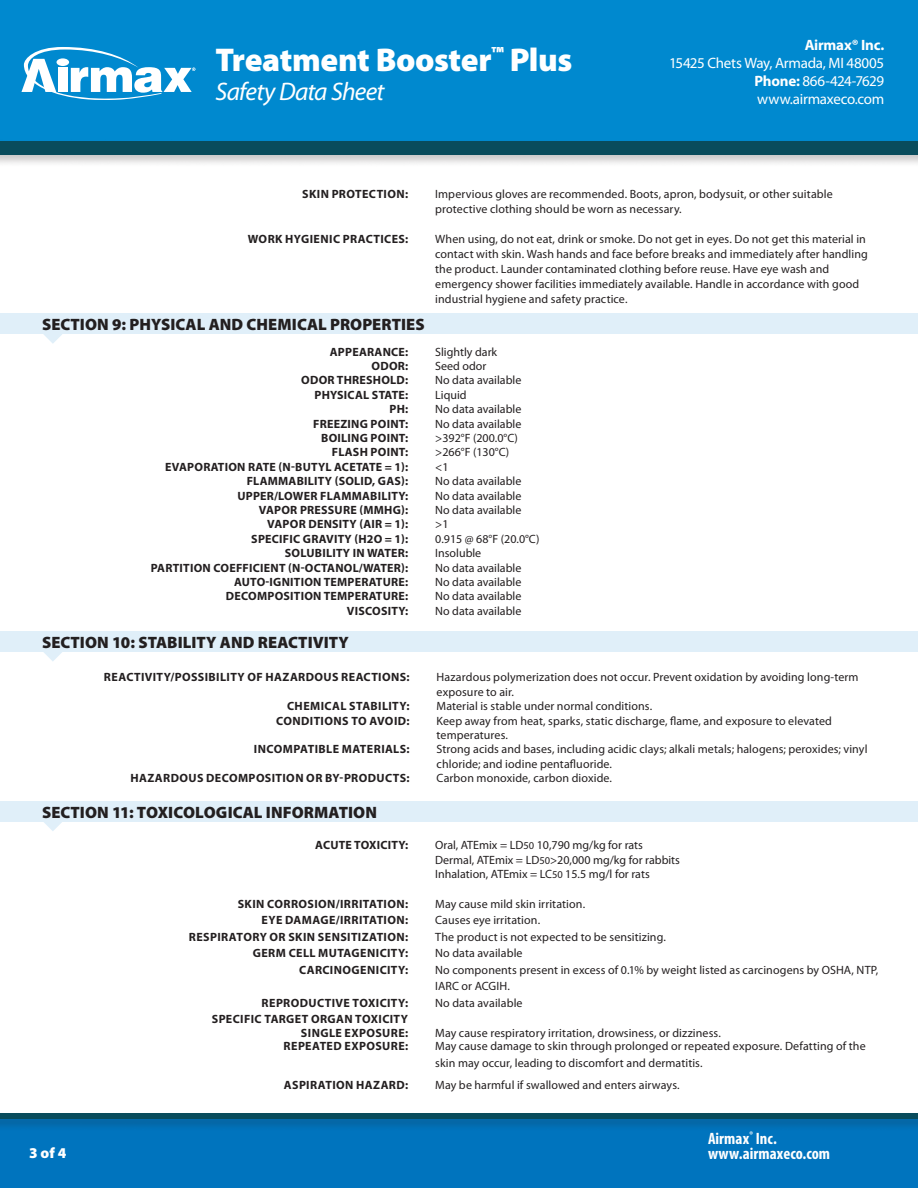
<style>
.page{position:relative;width:918px;height:1188px;background:#fff}
.page>*{position:absolute;margin:0;border:0;box-sizing:border-box;transform-origin:0 0}
.t1{font:900 33px "Myriad Pro";letter-spacing:-.015em;color:#fff}
.t2{font:italic 25.5px "Myriad Pro";letter-spacing:-.03em;color:#fff}
.t3{font:900 16.5px "Myriad Pro";letter-spacing:.005em;color:#231f20}
.t4{font:700 condensed 16.5px "Myriad Pro";letter-spacing:.005em;color:#fff}
.t5{font:15px/18px "Myriad Pro";letter-spacing:-.02em;color:#fff;text-align:justify}
.t6{font:700 15px "Myriad Pro";letter-spacing:-.015em;color:#fff}
.t7{font:900 15px "Myriad Pro";color:#fff}
.sidebyside_list{font:12px/14.4px "Myriad Pro";letter-spacing:.005em;color:#231f20}
.sidebyside_list-2{font:700 12px "Myriad Pro";letter-spacing:.025em;color:#231f20}
.s1{font-weight:700}
.s2{font-size:10.5px}
</style>
<div class="page">
<div style="left:0;top:0;width:918px;height:155px;background:#0089cf"></div>
<div style="left:0;top:139px;width:918px;height:28px;background:#231f20;opacity:.25"></div>
<div style="left:0;top:141px;width:918px;height:14px;background:#094c5c"></div>
<div style="left:0;top:1114px;width:918px;height:74px;background:#0074be"></div>
<div style="left:0;top:1112px;width:918px;height:20px;background:#231f20;opacity:.25"></div>
<div style="left:0;top:1114px;width:918px;height:5px;background:#094c5c"></div>
<svg style="left:21px;top:47px;width:174px;height:53px"></svg>
<div style="left:57px;top:58px;width:12px;height:8px;background:#fff;border-radius:50%"></div>
<div style="left:0;top:313px;width:918px;height:21px;background:#e0eff9"></div>
<svg style="left:43px;top:334px;width:19px;height:10px"></svg>
<div style="left:0;top:801px;width:918px;height:21px;background:#e0eff9"></div>
<svg style="left:44px;top:822px;width:18px;height:9px"></svg>
<div style="left:0;top:631px;width:918px;height:21px;background:#e0eff9"></div>
<svg style="left:44px;top:652px;width:18px;height:9px"></svg>
<h1 class="t1" style="left:216px;top:38px;width:358px">Treatment Booster<sup>™</sup> Plus</h1>
<h2 class="t2" style="left:216px;top:75px;width:170px">Safety Data Sheet</h2>
<p class="t6" style="left:805px;top:35px;width:81px">Airmax® Inc.</p>
<p class="t5" style="left:755px;top:54px;width:131px;text-indent:-85px">15425 Chets Way, Armada, MI 48005<br><span class="s1">Phone:</span> 866-424-7629 www.airmaxeco.com</p>
<p class="sidebyside_list-2" style="left:302px;top:186px;width:108px">SKIN PROTECTION:</p>
<p class="sidebyside_list" style="left:435px;top:186px;width:399px;line-height:15px">Impervious gloves are recommended. Boots, apron, bodysuit, or other suitable protective clothing should be worn as necessary.</p>
<p class="sidebyside_list-2" style="left:248px;top:231px;width:162px">WORK HYGIENIC PRACTICES:</p>
<p class="sidebyside_list" style="left:435px;top:231px;width:434px;line-height:15px">When using, do not eat, drink or smoke. Do not get in eyes. Do not get this material in contact with skin. Wash hands and face before breaks and immediately after handling the product. Launder contaminated clothing before reuse. Have eye wash and emergency shower facilities immediately available. Handle in accordance with good industrial hygiene and safety practice.</p>
<p class="t3" style="left:42px;top:313px;width:384px">SECTION 9: PHYSICAL AND CHEMICAL PROPERTIES</p>
<p class="sidebyside_list-2" style="left:330px;top:344px;width:80px">APPEARANCE:</p>
<p class="sidebyside_list" style="left:435px;top:344px;width:64px">Slightly dark</p>
<p class="sidebyside_list-2" style="left:372px;top:358px;width:38px">ODOR:</p>
<p class="sidebyside_list" style="left:435px;top:359px;width:53px">Seed odor</p>
<p class="sidebyside_list-2" style="left:301px;top:373px;width:108px">ODOR THRESHOLD:</p>
<p class="sidebyside_list" style="left:435px;top:373px;width:88px">No data available</p>
<p class="sidebyside_list-2" style="left:315px;top:387px;width:95px">PHYSICAL STATE:</p>
<p class="sidebyside_list" style="left:435px;top:387px;width:33px">Liquid</p>
<p class="sidebyside_list-2" style="left:390px;top:401px;width:20px">PH:</p>
<p class="sidebyside_list" style="left:435px;top:402px;width:88px">No data available</p>
<p class="sidebyside_list-2" style="left:313px;top:416px;width:97px">FREEZING POINT:</p>
<p class="sidebyside_list" style="left:435px;top:416px;width:88px">No data available</p>
<p class="sidebyside_list-2" style="left:321px;top:430px;width:89px">BOILING POINT:</p>
<p class="sidebyside_list" style="left:435px;top:431px;width:84px">&gt;392°F (200.0°C)</p>
<p class="sidebyside_list-2" style="left:332px;top:445px;width:78px">FLASH POINT:</p>
<p class="sidebyside_list" style="left:435px;top:445px;width:76px">&gt;266°F (130°C)</p>
<p class="sidebyside_list-2" style="left:165px;top:459px;width:245px">EVAPORATION RATE (N-BUTYL ACETATE = 1):</p>
<p class="sidebyside_list" style="left:435px;top:459px;width:15px">&lt;1</p>
<p class="sidebyside_list-2" style="left:247px;top:473px;width:163px">FLAMMABILITY (SOLID, GAS):</p>
<p class="sidebyside_list" style="left:435px;top:474px;width:88px">No data available</p>
<p class="sidebyside_list-2" style="left:237px;top:488px;width:172px">UPPER/LOWER FLAMMABILITY:</p>
<p class="sidebyside_list" style="left:435px;top:488px;width:88px">No data available</p>
<p class="sidebyside_list-2" style="left:259px;top:502px;width:151px">VAPOR PRESSURE (MMHG):</p>
<p class="sidebyside_list" style="left:435px;top:503px;width:88px">No data available</p>
<p class="sidebyside_list-2" style="left:267px;top:517px;width:142px">VAPOR DENSITY (AIR = 1):</p>
<p class="sidebyside_list" style="left:435px;top:517px;width:15px">&gt;1</p>
<p class="sidebyside_list-2" style="left:251px;top:531px;width:158px">SPECIFIC GRAVITY (H2O = 1):</p>
<p class="sidebyside_list" style="left:435px;top:531px;width:106px">0.915 @ 68°F (20.0°C)</p>
<p class="sidebyside_list-2" style="left:285px;top:545px;width:125px">SOLUBILITY IN WATER:</p>
<p class="sidebyside_list" style="left:435px;top:546px;width:48px">Insoluble</p>
<p class="sidebyside_list-2" style="left:151px;top:560px;width:259px">PARTITION COEFFICIENT (N-OCTANOL/WATER):</p>
<p class="sidebyside_list" style="left:435px;top:560px;width:88px">No data available</p>
<p class="sidebyside_list-2" style="left:234px;top:574px;width:176px">AUTO-IGNITION TEMPERATURE:</p>
<p class="sidebyside_list" style="left:435px;top:575px;width:88px">No data available</p>
<p class="sidebyside_list-2" style="left:226px;top:589px;width:184px">DECOMPOSITION TEMPERATURE:</p>
<p class="sidebyside_list" style="left:435px;top:589px;width:88px">No data available</p>
<p class="sidebyside_list-2" style="left:347px;top:603px;width:63px">VISCOSITY:</p>
<p class="sidebyside_list" style="left:435px;top:603px;width:88px">No data available</p>
<p class="t3" style="left:42px;top:631px;width:308px">SECTION 10: STABILITY AND REACTIVITY</p>
<p class="sidebyside_list-2" style="left:104px;top:669px;width:307px">REACTIVITY/POSSIBILITY OF HAZARDOUS REACTIONS:</p>
<p class="sidebyside_list" style="left:437px;top:670px;width:424px">Hazardous polymerization does not occur. Prevent oxidation by avoiding long-term exposure to air.</p>
<p class="sidebyside_list-2" style="left:287px;top:698px;width:124px">CHEMICAL STABILITY:</p>
<p class="sidebyside_list" style="left:437px;top:699px;width:217px">Material is stable under normal conditions.</p>
<p class="sidebyside_list-2" style="left:276px;top:713px;width:135px">CONDITIONS TO AVOID:</p>
<p class="sidebyside_list" style="left:437px;top:713px;width:397px">Keep away from heat, sparks, static discharge, flame, and exposure to elevated temperatures.</p>
<p class="sidebyside_list-2" style="left:254px;top:741px;width:157px">INCOMPATIBLE MATERIALS:</p>
<p class="sidebyside_list" style="left:437px;top:742px;width:432px">Strong acids and bases, including acidic clays; alkali metals; halogens; peroxides; vinyl chloride; and iodine pentafluoride.</p>
<p class="sidebyside_list-2" style="left:130px;top:770px;width:281px">HAZARDOUS DECOMPOSITION OR BY-PRODUCTS:</p>
<p class="sidebyside_list" style="left:437px;top:771px;width:177px">Carbon monoxide, carbon dioxide.</p>
<p class="t3" style="left:42px;top:801px;width:336px">SECTION 11: TOXICOLOGICAL INFORMATION</p>
<p class="sidebyside_list-2" style="left:315px;top:837px;width:95px">ACUTE TOXICITY:</p>
<p class="sidebyside_list" style="left:435px;top:838px;width:246px">Oral, ATEmix = LD<span class="s2">50</span> 10,790 mg/kg for rats<br>Dermal, ATEmix = LD<span class="s2">50</span>&gt;20,000 mg/kg for rabbits<br>Inhalation, ATEmix = LC<span class="s2">50</span> 15.5 mg/l for rats</p>
<p class="sidebyside_list-2" style="left:238px;top:896px;width:172px">SKIN CORROSION/IRRITATION:</p>
<p class="sidebyside_list" style="left:435px;top:897px;width:151px">May cause mild skin irritation.</p>
<p class="sidebyside_list-2" style="left:262px;top:913px;width:148px">EYE DAMAGE/IRRITATION:</p>
<p class="sidebyside_list" style="left:435px;top:913px;width:106px">Causes eye irritation.</p>
<p class="sidebyside_list-2" style="left:189px;top:929px;width:221px">RESPIRATORY OR SKIN SENSITIZATION:</p>
<p class="sidebyside_list" style="left:435px;top:930px;width:232px">The product is not expected to be sensitizing.</p>
<p class="sidebyside_list-2" style="left:253px;top:946px;width:157px">GERM CELL MUTAGENICITY:</p>
<p class="sidebyside_list" style="left:435px;top:946px;width:89px">No data available</p>
<p class="sidebyside_list-2" style="left:299px;top:962px;width:111px">CARCINOGENICITY:</p>
<p class="sidebyside_list" style="left:435px;top:962px;width:445px;line-height:16.5px">No components present in excess of 0.1% by weight listed as carcinogens by OSHA, NTP,<br>IARC or ACGIH.</p>
<p class="sidebyside_list-2" style="left:262px;top:995px;width:148px">REPRODUCTIVE TOXICITY:</p>
<p class="sidebyside_list" style="left:435px;top:996px;width:89px">No data available</p>
<p class="sidebyside_list-2" style="left:212px;top:1012px;width:198px">SPECIFIC TARGET ORGAN TOXICITY</p>
<p class="sidebyside_list-2" style="left:301px;top:1025px;width:109px">SINGLE EXPOSURE:</p>
<p class="sidebyside_list" style="left:435px;top:1026px;width:287px">May cause respiratory irritation, drowsiness, or dizziness.</p>
<p class="sidebyside_list-2" style="left:284px;top:1039px;width:126px">REPEATED EXPOSURE:</p>
<p class="sidebyside_list" style="left:435px;top:1038px;width:432px;line-height:16.5px">May cause damage to skin through prolonged or repeated exposure. Defatting of the skin may occur, leading to discomfort and dermatitis.</p>
<p class="sidebyside_list-2" style="left:284px;top:1078px;width:126px">ASPIRATION HAZARD:</p>
<p class="sidebyside_list" style="left:435px;top:1078px;width:246px">May be harmful if swallowed and enters airways.</p>
<h3 class="t4" style="left:708px;top:1128px;width:70px">Airmax<sup>®</sup> Inc.</h3>
<p class="t7" style="left:29px;top:1143px;width:39px">3 of 4</p>
<h3 class="t4" style="left:708px;top:1143px;width:124px">www.airmaxeco.com</h3>
</div>
